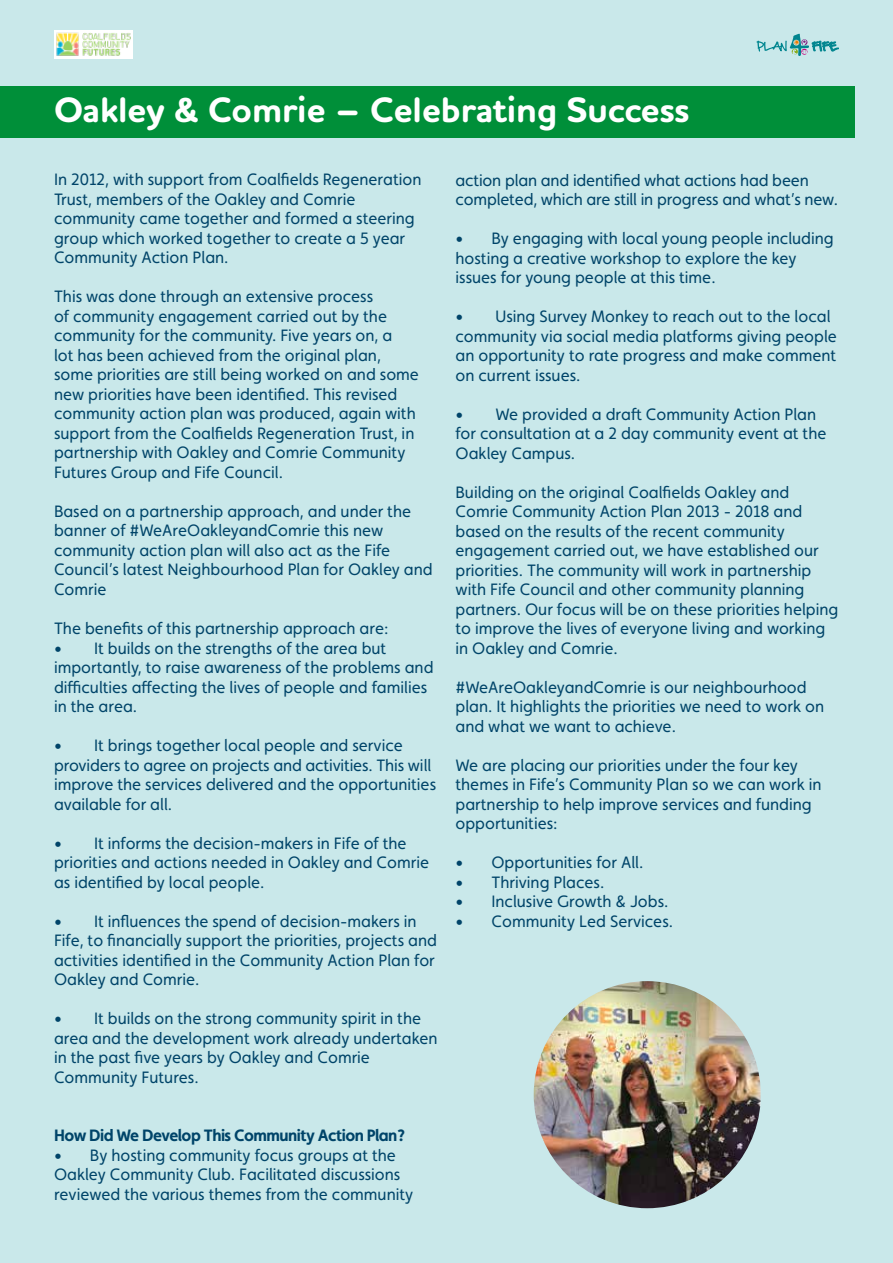
<style>
.page{position:relative;width:893px;height:1263px;background:#c9e8ea}
.page>*{position:absolute;margin:0;border:0;box-sizing:border-box;transform-origin:0 0}
.t1{font:700 36px "Houschka Rounded";color:#fff}
.t2{font:16.5px/19.5px "Faricy New";color:#004469}
.t3{font:700 16.5px "Faricy New";letter-spacing:-.03em;color:#004469}
</style>
<div class="page">
<div style="left:54px;top:30px;width:79px;height:28px;background:#fff"></div>
<img style="left:56px;top:32px;width:75px;height:24px">
<svg style="left:756px;top:34px;width:83px;height:22px"></svg>
<img style="left:534px;top:981px;width:226px;height:227px;border-radius:112px">
<div style="left:0;top:87px;width:855px;height:51px;background:#008f39"></div>
<h1 class="t1" style="left:54px;top:87px;width:637px">Oakley &amp; Comrie – Celebrating Success</h1>
<p class="t2" style="left:54px;top:170px;width:369px">In 2012, with support from Coalfields Regeneration Trust, members of the Oakley and Comrie community came together and formed a steering group which worked together to create a 5 year Community Action Plan.</p>
<p class="t2" style="left:54px;top:287px;width:366px">This was done through an extensive process<br>of community engagement carried out by the community for the community. Five years on, a<br>lot has been achieved from the original plan, some priorities are still being worked on and some new priorities have been identified. This revised community action plan was produced, again with support from the Coalfields Regeneration Trust, in partnership with Oakley and Comrie Community Futures Group and Fife Council.</p>
<p class="t2" style="left:54px;top:501px;width:380px">Based on a partnership approach, and under the banner of #WeAreOakleyandComrie this new community action plan will also act as the Fife Council’s latest Neighbourhood Plan for Oakley and Comrie</p>
<p class="t2" style="left:54px;top:618px;width:336px">The benefits of this partnership approach are:</p>
<p class="t2" style="left:54px;top:638px;width:381px">• It builds on the strengths of the area but importantly, to raise awareness of the problems and difficulties affecting the lives of people and families in the area.</p>
<p class="t2" style="left:54px;top:735px;width:384px">• It brings together local people and service providers to agree on projects and activities. This will improve the services delivered and the opportunities available for all.</p>
<p class="t2" style="left:54px;top:833px;width:377px">• It informs the decision-makers in Fife of the priorities and actions needed in Oakley and Comrie as identified by local people.</p>
<p class="t2" style="left:54px;top:911px;width:384px">• It influences the spend of decision-makers in Fife, to financially support the priorities, projects and activities identified in the Community Action Plan for Oakley and Comrie.</p>
<p class="t2" style="left:54px;top:1008px;width:385px">• It builds on the strong community spirit in the area and the development work already undertaken in the past five years by Oakley and Comrie Community Futures.</p>
<p class="t3" style="left:54px;top:1125px;width:353px">How Did We Develop This Community Action Plan?</p>
<p class="t2" style="left:54px;top:1145px;width:361px">• By hosting community focus groups at the<br>Oakley Community Club. Facilitated discussions reviewed the various themes from the community</p>
<p class="t2" style="left:455px;top:170px;width:384px">action plan and identified what actions had been completed, which are still in progress and what’s new.</p>
<p class="t2" style="left:455px;top:228px;width:380px">• By engaging with local young people including hosting a creative workshop to explore the key issues for young people at this time.</p>
<p class="t2" style="left:455px;top:306px;width:383px">• Using Survey Monkey to reach out to the local community via social media platforms giving people an opportunity to rate progress and make comment on current issues.</p>
<p class="t2" style="left:455px;top:404px;width:372px">• We provided a draft Community Action Plan for consultation at a 2 day community event at the<br>Oakley Campus.</p>
<p class="t2" style="left:455px;top:482px;width:384px">Building on the original Coalfields Oakley and Comrie Community Action Plan 2013 - 2018 and based on the results of the recent community engagement carried out, we have established our priorities. The community will work in partnership with Fife Council and other community planning partners. Our focus will be on these priorities helping to improve the lives of everyone living and working in Oakley and Comrie.</p>
<p class="t2" style="left:455px;top:677px;width:370px">#WeAreOakleyandComrie is our neighbourhood plan. It highlights the priorities we need to work on and what we want to achieve.</p>
<p class="t2" style="left:455px;top:755px;width:368px">We are placing our priorities under the four key themes in Fife’s Community Plan so we can work in partnership to help improve services and funding opportunities:</p>
<p class="t2" style="left:455px;top:853px;width:189px">• Opportunities for All.</p>
<p class="t2" style="left:455px;top:872px;width:150px">• Thriving Places.</p>
<p class="t2" style="left:455px;top:892px;width:214px">• Inclusive Growth &amp; Jobs.</p>
<p class="t2" style="left:455px;top:911px;width:219px">• Community Led Services.</p>
</div>
